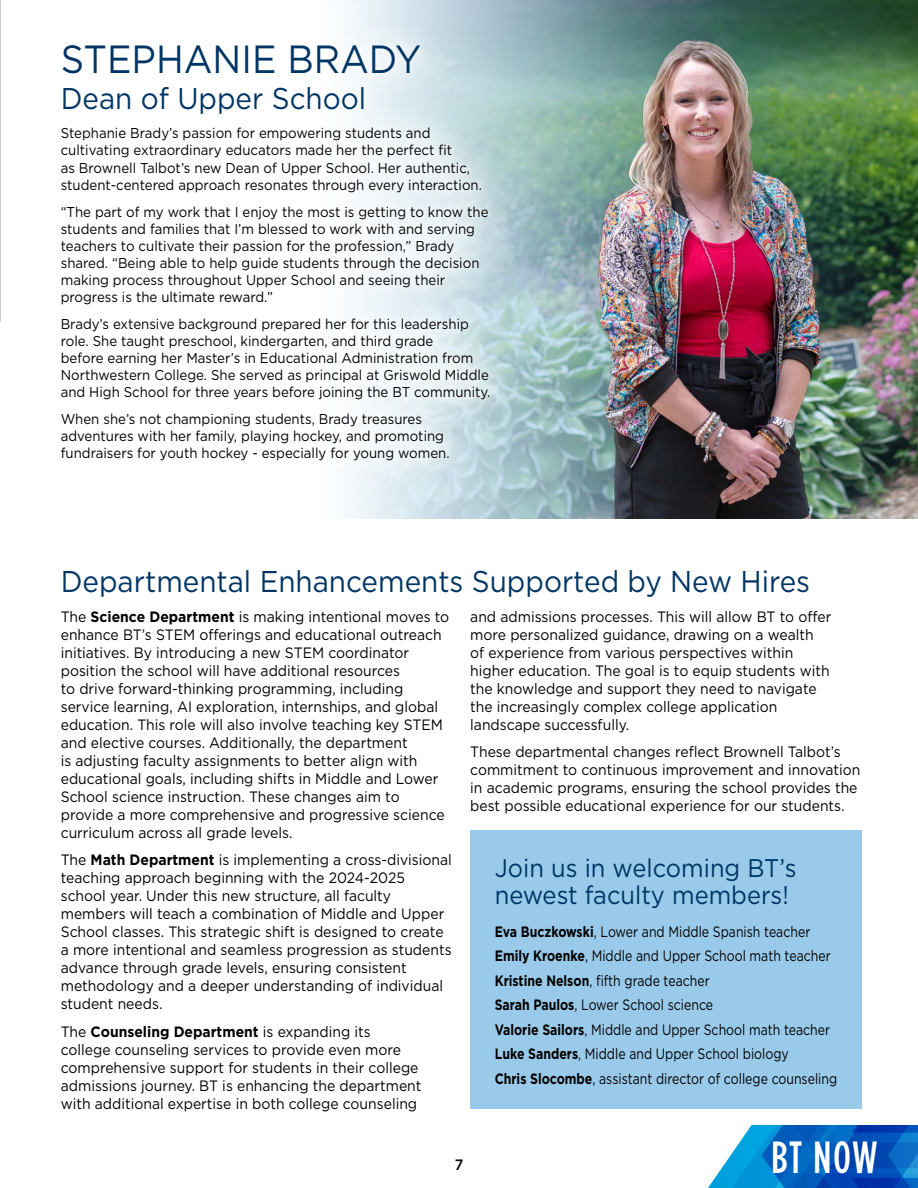
<style>
.page{position:relative;width:918px;height:1188px;background:#fff}
.page>*{position:absolute;margin:0;border:0;box-sizing:border-box;transform-origin:0 0}
.t1{font:500 45px "Gotham Condensed";color:#fff;scale:.93 1}
.t2{font:39.3px "Gotham";color:#003564;scale:.93 1}
.t3{font:30px "Gotham";color:#003564;scale:.93 1}
.t4{font:25.5px/27px "Gotham";color:#003564;scale:.93 1}
.t5{font:15px/18px "Gotham";color:#000;scale:.93 1}
.t6{font:15px/24.5px "Gotham";color:#000;scale:.82 1}
.t7{font:500 15px "Gotham";color:#000;scale:.94 1}
.t8{font:14.25px/17.1px "Gotham";color:#000;scale:.93 1}
.s1{font-weight:700}
</style>
<div class="page">
<img style="left:346px;top:0;width:572px;height:518px">
<svg style="left:346px;top:14px;width:173px;height:476px"></svg>
<img style="left:584px;top:20px;width:248px;height:498px">
<div style="left:470px;top:831px;width:392px;height:278px;background:#9acaea"></div>
<svg style="left:705px;top:1125px;width:213px;height:63px;background:#2078c8"></svg>
<h2 class="t2" style="left:61px;top:34px;width:389px">STEPHANIE BRADY</h2>
<h3 class="t3" style="left:61px;top:79px;width:330px">Dean of Upper School</h3>
<p class="t8" style="left:61px;top:124px;width:454px">Stephanie Brady’s passion for empowering students and cultivating extraordinary educators made her the perfect fit<br>as Brownell Talbot’s new Dean of Upper School. Her authentic, student-centered approach resonates through every interaction.</p>
<p class="t8" style="left:61px;top:203px;width:462px">“The part of my work that I enjoy the most is getting to know the students and families that I’m blessed to work with and serving teachers to cultivate their passion for the profession,” Brady shared. “Being able to help guide students through the decision making process throughout Upper School and seeing their progress is the ultimate reward.”</p>
<p class="t8" style="left:61px;top:315px;width:464px">Brady’s extensive background prepared her for this leadership role. She taught preschool, kindergarten, and third grade<br>before earning her Master’s in Educational Administration from Northwestern College. She served as principal at Griswold Middle and High School for three years before joining the BT community.</p>
<p class="t8" style="left:61px;top:410px;width:420px">When she’s not championing students, Brady treasures adventures with her family, playing hockey, and promoting fundraisers for youth hockey - especially for young women.</p>
<h3 class="t3" style="left:61px;top:562px;width:807px">Departmental Enhancements Supported by New Hires</h3>
<p class="t5" style="left:61px;top:607px;width:419px">The <span class="s1">Science Department</span> is making intentional moves to enhance BT’s STEM offerings and educational outreach initiatives. By introducing a new STEM coordinator position the school will have additional resources<br>to drive forward‑thinking programming, including service learning, AI exploration, internships, and global education. This role will also involve teaching key STEM and elective courses. Additionally, the department<br>is adjusting faculty assignments to better align with educational goals, including shifts in Middle and Lower School science instruction. These changes aim to provide a more comprehensive and progressive science curriculum across all grade levels.</p>
<p class="t5" style="left:61px;top:851px;width:422px">The <span class="s1">Math Department</span> is implementing a cross‑divisional teaching approach beginning with the 2024‑2025 school year. Under this new structure, all faculty members will teach a combination of Middle and Upper School classes. This strategic shift is designed to create a more intentional and seamless progression as students advance through grade levels, ensuring consistent methodology and a deeper understanding of individual student needs.</p>
<p class="t5" style="left:61px;top:1022px;width:389px">The <span class="s1">Counseling Department</span> is expanding its college counseling services to provide even more comprehensive support for students in their college admissions journey. BT is enhancing the department with additional expertise in both college counseling</p>
<p class="t5" style="left:470px;top:607px;width:390px">and admissions processes. This will allow BT to offer more personalized guidance, drawing on a wealth of experience from various perspectives within higher education. The goal is to equip students with the knowledge and support they need to navigate the increasingly complex college application landscape successfully.</p>
<p class="t5" style="left:470px;top:743px;width:421px">These departmental changes reflect Brownell Talbot’s commitment to continuous improvement and innovation in academic programs, ensuring the school provides the best possible educational experience for our students.</p>
<h3 class="t4" style="left:495px;top:854px;width:326px">Join us in welcoming BT’s newest faculty members!</h3>
<p class="t6" style="left:495px;top:919px;width:419px"><span class="s1">Eva Buczkowski</span>, Lower and Middle Spanish teacher <span class="s1">Emily Kroenke</span>, Middle and Upper School math teacher <span class="s1">Kristine Nelson</span>, fifth grade teacher<br><span class="s1">Sarah Paulos</span>, Lower School science<br><span class="s1">Valorie Sailors</span>, Middle and Upper School math teacher <span class="s1">Luke Sanders</span>, Middle and Upper School biology<br><span class="s1">Chris Slocombe</span>, assistant director of college counseling</p>
<p class="t7" style="left:455px;top:1155px;width:11px">7</p>
<h1 class="t1" style="left:771px;top:1133px;width:116px">BT NOW</h1>
</div>
